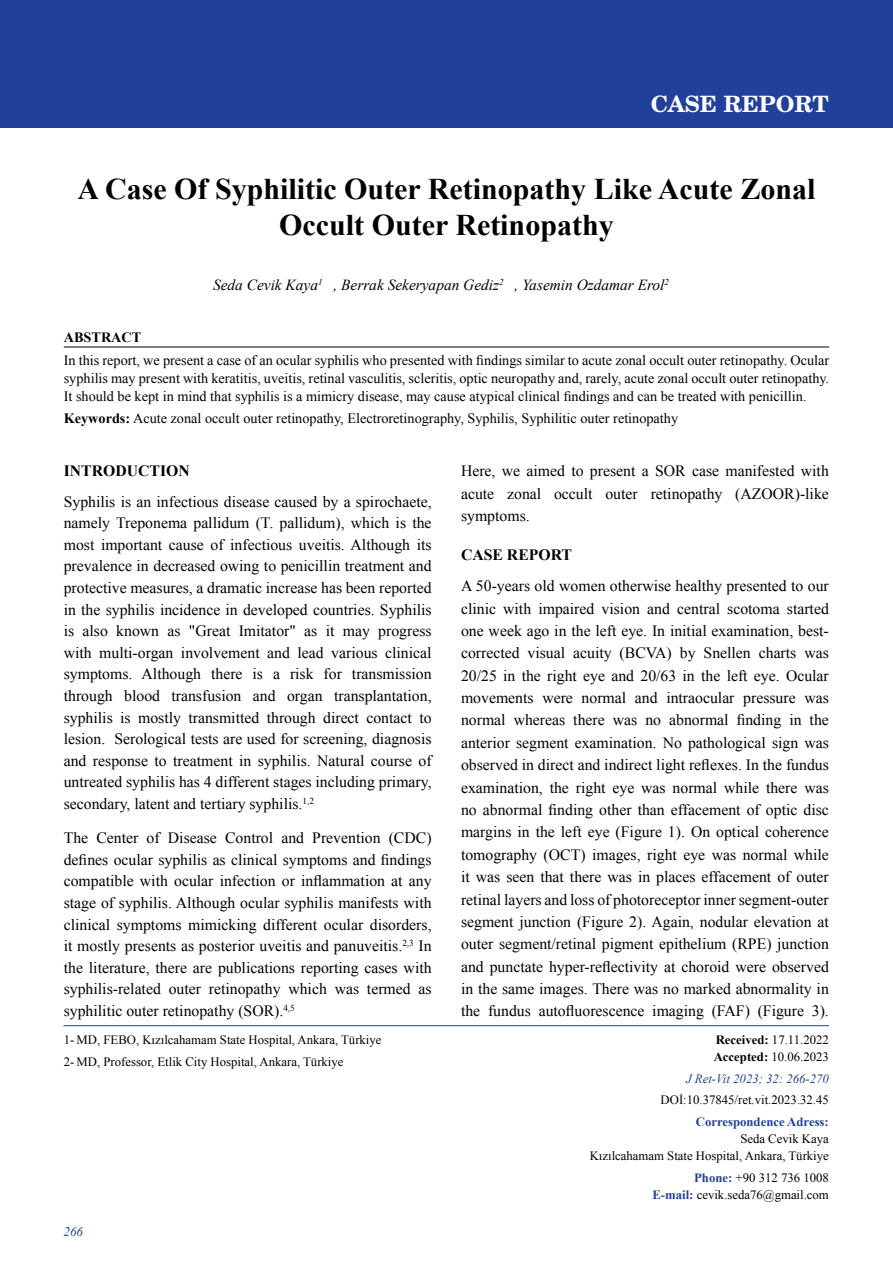
<style>
.page{position:relative;width:893px;height:1263px;background:#fff}
.page>*{position:absolute;margin:0;border:0;box-sizing:border-box;transform-origin:0 0}
.t1{font:700 30px/36px "Times New Roman";color:#000;text-align:center}
.t2{font:700 22.5px "Te X Gyre Schola";color:#fff}
.t3{font:15.75px/21.6px "Times New Roman";color:#000;text-align:justify}
.t4{font:700 15.75px "Times New Roman";color:#000}
.t5{font:italic 15.3px "Times New Roman";color:#000}
.t6{font:14.25px/18px "Times New Roman";color:#000;text-align:justify}
.t7{font:700 14.25px "Times New Roman";color:#000}
.t8{font:italic 13.2px "Times New Roman";color:#21409a}
.t9{font:12.75px/17.2px "Times New Roman";color:#000}
.t10{font:italic 12.75px "Times New Roman";color:#21409a}
.t11{font:700 12.75px "Times New Roman";color:#21409a}
.s1{font-weight:700}
.s2{font-weight:700;color:#21409a}
</style>
<div class="page">
<div style="left:0;top:0;width:893px;height:128px;background:#21409a"></div>
<hr style="left:63px;top:1025px;width:766px;height:1px;background:#21409a">
<hr style="left:64px;top:347px;width:765px;height:1px;background:#000">
<h2 class="t2" style="left:651px;top:85px;width:180px">CASE REPORT</h2>
<h1 class="t1" style="left:78px;top:170px;width:739px">A Case Of Syphilitic Outer Retinopathy Like Acute Zonal<br>Occult Outer Retinopathy</h1>
<p class="t5" style="left:213px;top:274px;width:457px">Seda Cevik Kaya<sup>1</sup> , Berrak Sekeryapan Gediz<sup>2</sup> , Yasemin Ozdamar Erol<sup>2</sup></p>
<p class="t7" style="left:64px;top:328px;width:79px">ABSTRACT</p>
<p class="t6" style="left:64px;top:351px;width:767px">In this report, we present a case of an ocular syphilis who presented with findings similar to acute zonal occult outer retinopathy. Ocular syphilis may present with keratitis, uveitis, retinal vasculitis, scleritis, optic neuropathy and, rarely, acute zonal occult outer retinopathy.<br>It should be kept in mind that syphilis is a mimicry disease, may cause atypical clinical findings and can be treated with penicillin.</p>
<p class="t6" style="left:64px;top:409px;width:616px"><span class="s1">Keywords:</span> Acute zonal occult outer retinopathy, Electroretinography, Syphilis, Syphilitic outer retinopathy</p>
<p class="t4" style="left:64px;top:460px;width:127px">INTRODUCTION</p>
<p class="t3" style="left:64px;top:490px;width:369px">Syphilis is an infectious disease caused by a spirochaete, namely Treponema pallidum (T. pallidum), which is the most important cause of infectious uveitis. Although its prevalence in decreased owing to penicillin treatment and protective measures, a dramatic increase has been reported in the syphilis incidence in developed countries. Syphilis is also known as "Great Imitator" as it may progress with multi-organ involvement and lead various clinical symptoms. Although there is a risk for transmission through blood transfusion and organ transplantation, syphilis is mostly transmitted through direct contact to lesion. Serological tests are used for screening, diagnosis and response to treatment in syphilis. Natural course of untreated syphilis has 4 different stages including primary, secondary, latent and tertiary syphilis.<sup>1,2</sup></p>
<p class="t3" style="left:64px;top:827px;width:369px">The Center of Disease Control and Prevention (CDC) defines ocular syphilis as clinical symptoms and findings compatible with ocular infection or inflammation at any stage of syphilis. Although ocular syphilis manifests with clinical symptoms mimicking different ocular disorders, it mostly presents as posterior uveitis and panuveitis.<sup>2,3</sup> In the literature, there are publications reporting cases with syphilis-related outer retinopathy which was termed as syphilitic outer retinopathy (SOR).<sup>4,5</sup></p>
<p class="t3" style="left:461px;top:459px;width:369px;line-height:22.4px">Here, we aimed to present a SOR case manifested with acute zonal occult outer retinopathy (AZOOR)-like symptoms.</p>
<p class="t4" style="left:461px;top:544px;width:113px">CASE REPORT</p>
<p class="t3" style="left:461px;top:574px;width:369px;line-height:22.4px">A 50-years old women otherwise healthy presented to our clinic with impaired vision and central scotoma started one week ago in the left eye. In initial examination, best&shy;corrected visual acuity (BCVA) by Snellen charts was 20/25 in the right eye and 20/63 in the left eye. Ocular movements were normal and intraocular pressure was normal whereas there was no abnormal finding in the anterior segment examination. No pathological sign was observed in direct and indirect light reflexes. In the fundus examination, the right eye was normal while there was no abnormal finding other than effacement of optic disc margins in the left eye (Figure 1). On optical coherence tomography (OCT) images, right eye was normal while it was seen that there was in places effacement of outer retinal layers and loss of photoreceptor inner segment-outer segment junction (Figure 2). Again, nodular elevation at outer segment/retinal pigment epithelium (RPE) junction and punctate hyper-reflectivity at choroid were observed in the same images. There was no marked abnormality in the fundus autofluorescence imaging (FAF) (Figure 3).</p>
<p class="t9" style="left:64px;top:1029px;width:319px;line-height:21.5px">1- MD, FEBO, Kızılcahamam State Hospital, Ankara, Türkiye<br>2- MD, Professor, Etlik City Hospital, Ankara, Türkiye</p>
<p class="t9" style="left:714px;top:1031px;width:117px"><span class="s1">Received:</span> 17.11.2022<br><span class="s1">Accepted:</span> 10.06.2023</p>
<p class="t10" style="left:686px;top:1070px;width:144px">J Ret-Vit 2023; 32: 266-270</p>
<p class="t9" style="left:661px;top:1091px;width:170px">DOİ:10.37845/ret.vit.2023.32.45</p>
<p class="t11" style="left:696px;top:1113px;width:135px">Correspondence Adress:</p>
<p class="t9" style="left:590px;top:1130px;width:241px;text-align:right">Seda Cevik Kaya<br>Kızılcahamam State Hospital, Ankara, Türkiye</p>
<p class="t9" style="left:652px;top:1169px;width:178px;text-align:right"><span class="s2">Phone:</span> +90 312 736 1008<br><span class="s2">E-mail:</span> cevik.seda76@gmail.com</p>
<p class="t8" style="left:63px;top:1222px;width:21px">266</p>
</div>
